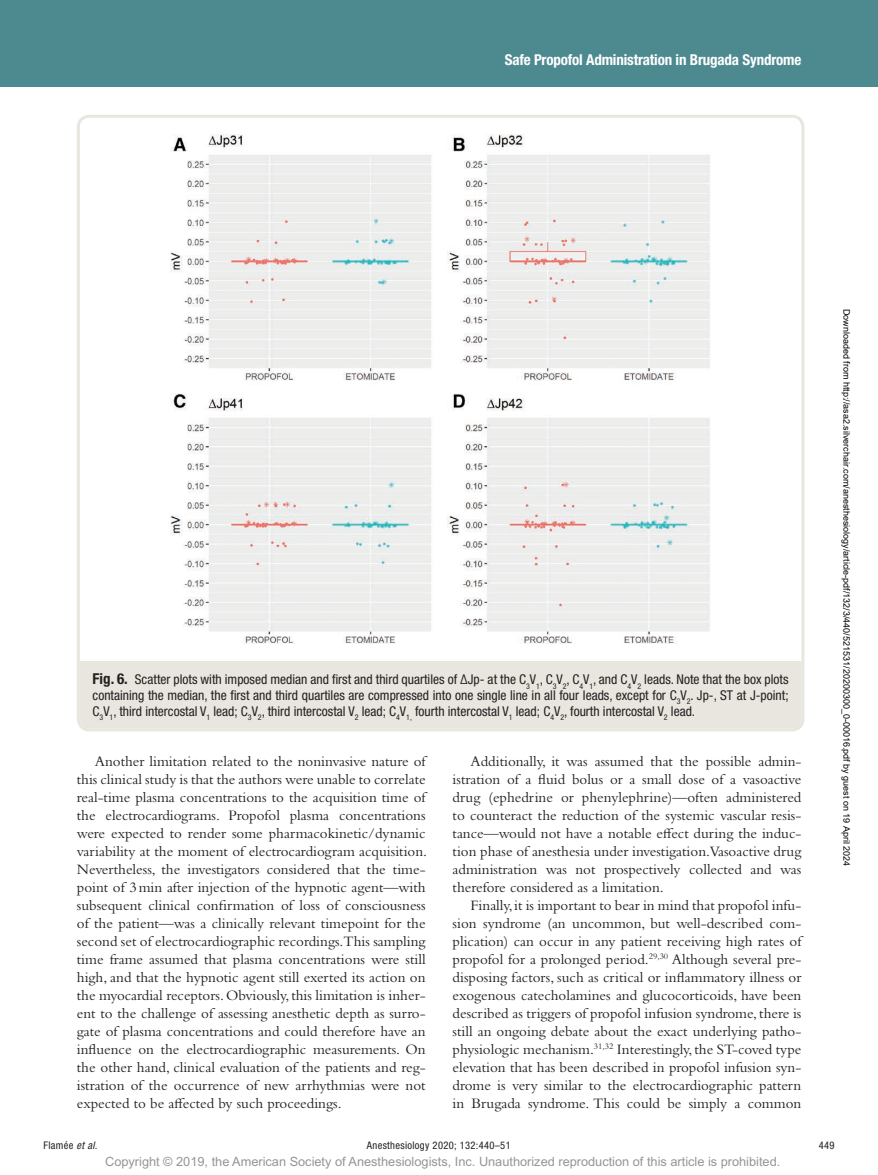
<style>
.page{position:relative;width:878px;height:1175px;background:#fff}
.page>*{position:absolute;margin:0;border:0;box-sizing:border-box;transform-origin:0 0}
.t1{font:15px/18px "Bembo Std";color:#231f20;text-align:justify}
.t2{font:700 condensed 15px "Helvetica Neue LT Std";letter-spacing:-.01em;color:#fff}
.t3{font:condensed 13.5px/15.8px "Helvetica Neue LT Std";color:#231f20;text-align:justify}
.t4{font:12.75px "Arial MT Std";color:#939598}
.t5{font:condensed 10.5px "Helvetica Neue LT Std";letter-spacing:.03em;color:#231f20}
.t6{font:9px "Arial";color:#000}
.s1{font-weight:700;font-size:15px}
.s2{font-style:italic}
</style>
<div class="page">
<div style="left:0;top:0;width:878px;height:86px;background:#4d8a90"></div>
<img style="left:170px;top:134px;width:540px;height:509px">
<div style="left:80px;top:660px;width:721px;height:68px;background:#e9e6df"></div>
<div style="left:77px;top:115px;width:727px;height:616px;border:3px solid #e9e6df;border-radius:11px"></div>
<p class="t2" style="left:504px;top:51px;width:298px">Safe Propofol Administration in Brugada Syndrome</p>
<p class="t3" style="left:93px;top:671px;width:697px"><span class="s1">Fig. 6.</span> Scatter plots with imposed median and first and third quartiles of ∆Jp- at the C<sub>3</sub>V<sub>1</sub>, C<sub>3</sub>V<sub>2</sub>, C<sub>4</sub>V<sub>1</sub>, and C<sub>4</sub>V<sub>2</sub> leads. Note that the box plots containing the median, the first and third quartiles are compressed into one single line in all four leads, except for C<sub>3</sub>V<sub>2</sub>. Jp-, ST at J-point; C<sub>3</sub>V<sub>1</sub>, third intercostal V<sub>1</sub> lead; C<sub>3</sub>V<sub>2</sub>, third intercostal V<sub>2</sub> lead; C<sub>4</sub>V<sub>1,</sub> fourth intercostal V<sub>1</sub> lead; C<sub>4</sub>V<sub>2</sub>, fourth intercostal V<sub>2</sub> lead.</p>
<p class="t1" style="left:77px;top:751px;width:352px;text-indent:18px">Another limitation related to the noninvasive nature of this clinical study is that the authors were unable to correlate real-time plasma concentrations to the acquisition time of the electrocardiograms. Propofol plasma concentrations were expected to render some pharmacokinetic/dynamic variability at the moment of electrocardiogram acquisition.<br>Nevertheless, the investigators considered that the time&shy;point of 3min after injection of the hypnotic agent—with subsequent clinical confirmation of loss of consciousness of the patient—was a clinically relevant timepoint for the second set of electrocardiographic recordings.This sampling time frame assumed that plasma concentrations were still high, and that the hypnotic agent still exerted its action on the myocardial receptors. Obviously, this limitation is inher&shy;ent to the challenge of assessing anesthetic depth as surro&shy;gate of plasma concentrations and could therefore have an influence on the electrocardiographic measurements. On the other hand, clinical evaluation of the patients and reg&shy;istration of the occurrence of new arrhythmias were not expected to be affected by such proceedings.</p>
<p class="t1" style="left:452px;top:751px;width:350px;text-indent:18px">Additionally, it was assumed that the possible admin&shy;istration of a fluid bolus or a small dose of a vasoactive drug (ephedrine or phenylephrine)—often administered to counteract the reduction of the systemic vascular resis&shy;tance—would not have a notable effect during the induc&shy;tion phase of anesthesia under investigation.Vasoactive drug administration was not prospectively collected and was therefore considered as a limitation.</p>
<p class="t1" style="left:452px;top:895px;width:350px;text-indent:18px">Finally, it is important to bear in mind that propofol infu&shy;sion syndrome (an uncommon, but well-described com&shy;plication) can occur in any patient receiving high rates of propofol for a prolonged period.<sup>29,30</sup> Although several pre&shy;disposing factors, such as critical or inflammatory illness or exogenous catecholamines and glucocorticoids, have been described as triggers of propofol infusion syndrome, there is still an ongoing debate about the exact underlying patho&shy;physiologic mechanism.<sup>31,32</sup> Interestingly, the ST-coved type elevation that has been described in propofol infusion syn&shy;drome is very similar to the electrocardiographic pattern in Brugada syndrome. This could be simply a common</p>
<p class="t6" style="left:850px;top:309px;width:559px;rotate:90deg">Downloaded from http://asa2.silverchair.com/anesthesiology/article-pdf/132/3/440/521531/20200300_0-00016.pdf by guest on 19 April 2024</p>
<p class="t5" style="left:44px;top:1139px;width:55px">Flamée <span class="s2">et al.</span></p>
<p class="t5" style="left:372px;top:1139px;width:140px">nesthesiology 2020; 132:440–51</p>
<p class="t5" style="left:818px;top:1139px;width:17px">449</p>
<p class="t4" style="left:105px;top:1154px;width:676px">Copyright © 2019, the American Society of Anesthesiologists, Inc. Unauthorized reproduction of this article is prohibited.</p>
</div>
